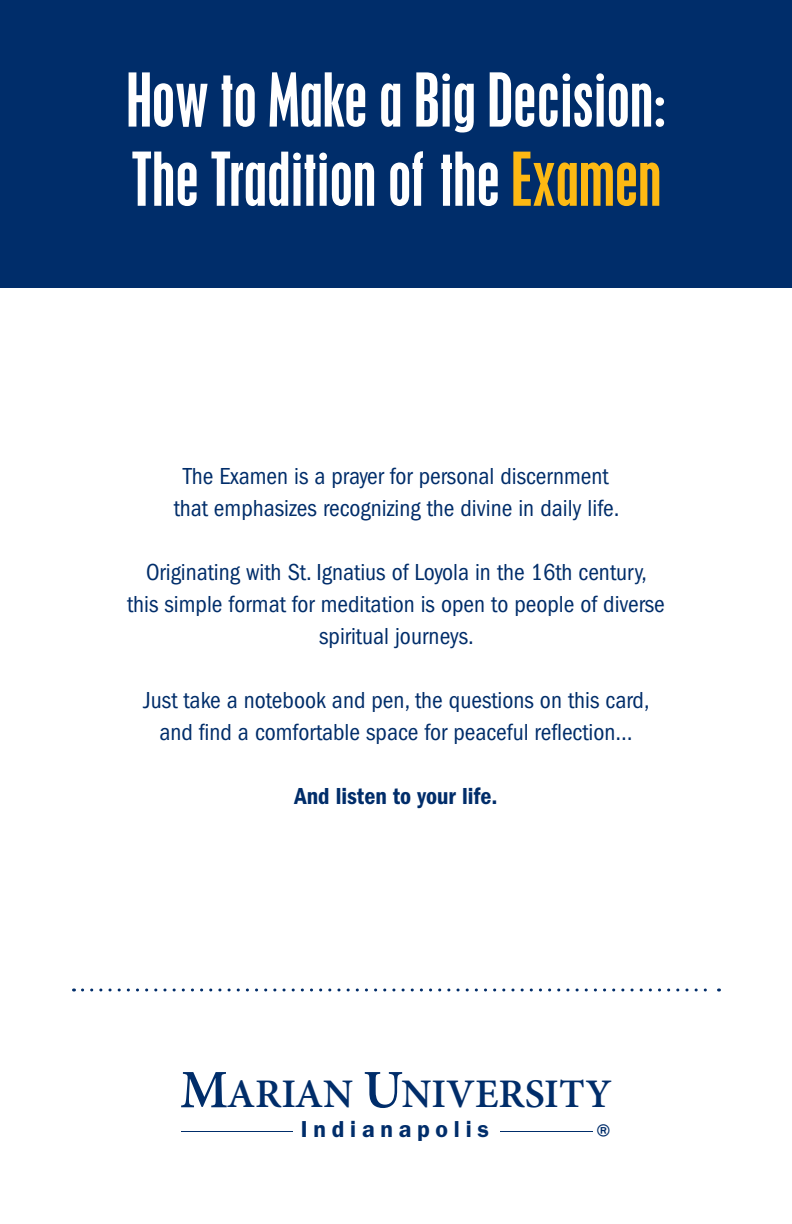
<style>
.page{position:relative;width:792px;height:1224px;background:#fff}
.page>*{position:absolute;margin:0;border:0;box-sizing:border-box;transform-origin:0 0}
.t1{font:condensed 66px/79.2px "Placard";color:#fff}
.t2{font:600 40.6px "Minion Pro";color:#002d6a}
.t3{font:29.8px "ITC Franklin Gothic Std";color:#002d6a}
.t4{font:condensed 24px/32px "ITC Franklin Gothic Std";color:#002d6a;text-align:center}
.t5{font:24px "ITC Franklin Gothic Std Dm Cd";color:#002d6a}
.t6{font:600 23.2px "ITC Franklin Gothic Std";letter-spacing:.25em;color:#002d6a}
.s1{color:#fdb913}
.s2{font-size:54.2px}
</style>
<div class="page">
<div style="left:0;top:0;width:792px;height:288px;background:#002d6a"></div>
<hr style="left:181px;top:1131px;width:111px;height:1px;background:#002d6a">
<hr style="left:500px;top:1131px;width:92px;height:1px;background:#002d6a">
<svg style="left:82px;top:988px;width:637px;height:4px"></svg>
<h1 class="t1" style="left:126px;top:60px;width:542px">How to Make a Big Decision:<br>The Tradition of the <span class="s1">Examen</span></h1>
<p class="t4" style="left:174px;top:461px;width:447px">The Examen is a prayer for personal discernment that emphasizes recognizing the divine in daily life.</p>
<p class="t4" style="left:127px;top:557px;width:539px">Originating with St. Ignatius of Loyola in the 16th century, this simple format for meditation is open to people of diverse spiritual journeys.</p>
<p class="t4" style="left:144px;top:685px;width:508px">Just take a notebook and pen, the questions on this card, and find a comfortable space for peaceful reflection…</p>
<p class="t5" style="left:294px;top:783px;width:205px">And listen to your life.</p>
<h2 class="t2" style="left:180px;top:1066px;width:434px"><span class="s2">M</span>ARIAN <span class="s2">U</span>NIVERSITY</h2>
<p class="t6" style="left:301px;top:1115px;width:190px">Indianapolis</p>
<p class="t3" style="left:596px;top:1117px;width:24px">®</p>
</div>
